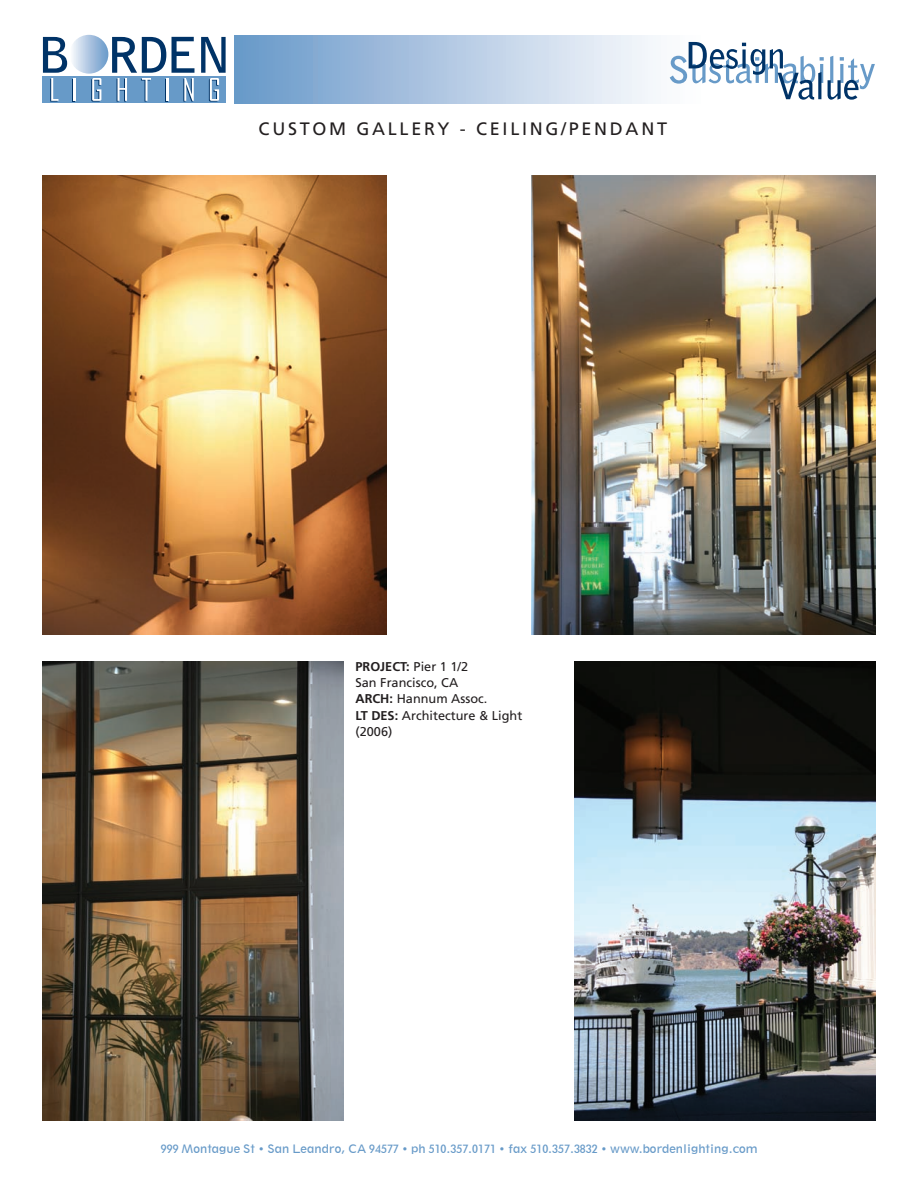
<style>
.page{position:relative;width:918px;height:1188px;background:#fff}
.page>*{position:absolute;margin:0;border:0;box-sizing:border-box;transform-origin:0 0}
.t1{font:18px "Frutiger";letter-spacing:.15em;color:#231f20}
.t2{font:12.75px/16.4px "Frutiger";color:#231f20}
.t3{font:10.8px "Geometric 212 BT";color:#679ac8}
.s1{font-weight:700}
</style>
<div class="page">
<img style="left:42px;top:662px;width:301px;height:458px">
<img style="left:574px;top:662px;width:301px;height:458px">
<img style="left:532px;top:176px;width:344px;height:458px">
<div style="left:43px;top:76px;width:183px;height:27px;background:#679ac8"></div>
<hr style="left:73px;top:79px;width:2px;height:23px;background:#003367">
<hr style="left:165px;top:79px;width:2px;height:23px;background:#003367">
<hr style="left:74px;top:78px;width:2px;height:23px;background:#fff">
<svg style="left:91px;top:78px;width:10px;height:24px"></svg>
<hr style="left:166px;top:78px;width:2px;height:23px;background:#fff">
<div style="left:70px;top:35px;width:38px;height:39px;background:linear-gradient(to right,#f8f8fc,#6e9ccb);border-radius:19px"></div>
<svg style="left:43px;top:37px;width:24px;height:65px"></svg>
<svg style="left:112px;top:37px;width:54px;height:65px"></svg>
<svg style="left:172px;top:37px;width:22px;height:65px"></svg>
<svg style="left:201px;top:37px;width:25px;height:65px"></svg>
<svg style="left:235px;top:35px;width:460px;height:69px;background:#b3cae3"></svg>
<svg style="left:670px;top:42px;width:205px;height:58px"></svg>
<img style="left:42px;top:176px;width:344px;height:458px">
<h1 class="t1" style="left:259px;top:118px;width:410px">CUSTOM GALLERY - CEILING/PENDANT</h1>
<p class="t2" style="left:356px;top:659px;width:168px"><span class="s1">PROJECT:</span> Pier 1 1/2<br>San Francisco, CA<br><span class="s1">ARCH:</span> Hannum Assoc.<br><span class="s1">LT DES:</span> Architecture &amp; Light (2006)</p>
<p class="t3" style="left:161px;top:1142px;width:598px">999 Montague St • San Leandro, CA 94577 • ph 510.357.0171 • fax 510.357.3832 • www.bordenlighting.com</p>
</div>
